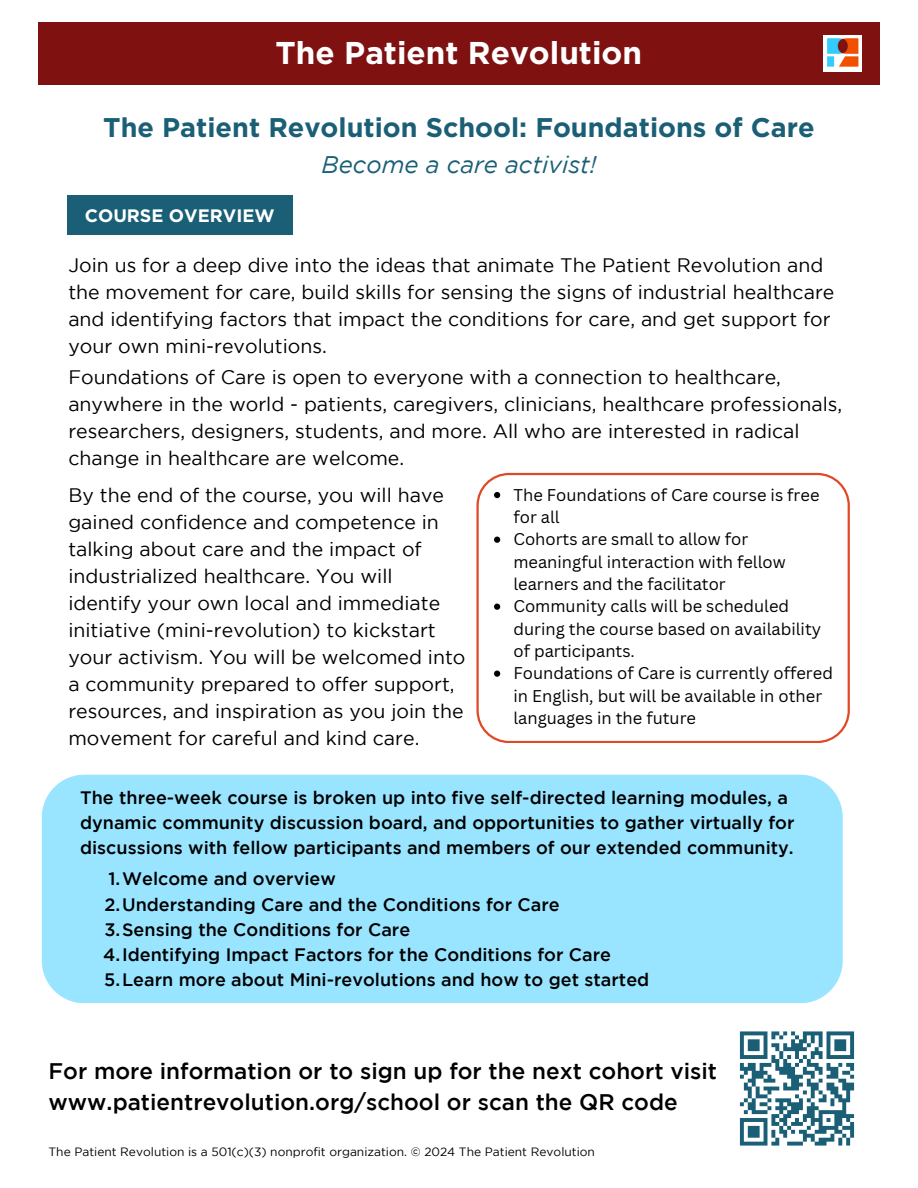
<style>
.page{position:relative;width:918px;height:1188px;background:#fff}
.page>*{position:absolute;margin:0;border:0;box-sizing:border-box;transform-origin:0 0}
.t1{font:700 31.5px "Gotham";color:#fff}
.t2{font:700 27px "Gotham";color:#1a5f76}
.t3{font:italic 24px "Gotham";color:#1a5f76}
.t4{font:500 22.5px/31.5px "Gotham";color:#000}
.t5{font:19.5px/27px "Gotham";color:#000}
.t6{font:500 18px/24.8px "Gotham";color:#000}
.t7{font:700 18px "Gotham";color:#fff}
.t8{font:16.5px/22.4px "Canva Sans";color:#000}
.t9{font:12px "Gotham";color:#000}
</style>
<div class="page">
<div style="left:42px;top:775px;width:801px;height:228px;background:#99e5ff;border-radius:43px"></div>
<div style="left:38px;top:22px;width:842px;height:62px;background:#7f1111"></div>
<img style="left:824px;top:35px;width:38px;height:36px">
<div style="left:67px;top:195px;width:225px;height:40px;background:#1a5f76"></div>
<svg style="left:476px;top:473px;width:374px;height:270px"></svg>
<svg style="left:494px;top:492px;width:6px;height:6px"></svg>
<svg style="left:494px;top:537px;width:6px;height:6px"></svg>
<svg style="left:494px;top:604px;width:6px;height:6px"></svg>
<svg style="left:494px;top:671px;width:6px;height:6px"></svg>
<svg style="left:739px;top:1031px;width:116px;height:115px"></svg>
<p class="t1" style="left:276px;top:35px;width:368px">The Patient Revolution</p>
<h4 class="t2" style="left:103px;top:112px;width:713px">The Patient Revolution School: Foundations of Care</h4>
<h5 class="t7" style="left:85px;top:205px;width:191px">COURSE OVERVIEW</h5>
<h2 class="t3" style="left:322px;top:156px;width:276px">Become a care activist!</h2>
<p class="t5" style="left:68px;top:253px;width:768px">Join us for a deep dive into the ideas that animate The Patient Revolution and the movement for care, build skills for sensing the signs of industrial healthcare and identifying factors that impact the conditions for care, and get support for your own mini-revolutions.</p>
<p class="t5" style="left:68px;top:365px;width:775px">Foundations of Care is open to everyone with a connection to healthcare, anywhere in the world - patients, caregivers, clinicians, healthcare professionals, researchers, designers, students, and more. All who are interested in radical change in healthcare are welcome.</p>
<p class="t5" style="left:68px;top:483px;width:399px">By the end of the course, you will have gained confidence and competence in talking about care and the impact of industrialized healthcare. You will identify your own local and immediate initiative (mini-revolution) to kickstart your activism. You will be welcomed into a community prepared to offer support, resources, and inspiration as you join the movement for careful and kind care.</p>
<p class="t8" style="left:513px;top:483px;width:308px">The Foundations of Care course is free for all</p>
<p class="t8" style="left:513px;top:528px;width:274px">Cohorts are small to allow for meaningful interaction with fellow learners and the facilitator</p>
<p class="t8" style="left:513px;top:595px;width:309px">Community calls will be scheduled during the course based on availability of participants.</p>
<p class="t8" style="left:513px;top:662px;width:321px">Foundations of Care is currently offered in English, but will be available in other languages in the future</p>
<p class="t6" style="left:80px;top:787px;width:716px">The three-week course is broken up into five self-directed learning modules, a dynamic community discussion board, and opportunities to gather virtually for discussions with fellow participants and members of our extended community.</p>
<p class="t6" style="left:108px;top:868px;width:229px">1.Welcome and overview</p>
<p class="t6" style="left:104px;top:894px;width:457px">2.Understanding Care and the Conditions for Care</p>
<p class="t6" style="left:104px;top:919px;width:307px">3.Sensing the Conditions for Care</p>
<p class="t6" style="left:103px;top:943px;width:509px">4.Identifying Impact Factors for the Conditions for Care</p>
<p class="t6" style="left:104px;top:968px;width:547px">5.Learn more about Mini-revolutions and how to get started</p>
<p class="t4" style="left:49px;top:1057px;width:670px">For more information or to sign up for the next cohort visit www.patientrevolution.org/school or scan the QR code</p>
<h3 class="t9" style="left:49px;top:1148px;width:548px">The Patient Revolution is a 501(c)(3) nonprofit organization. © 2024 The Patient Revolution</h3>
</div>
